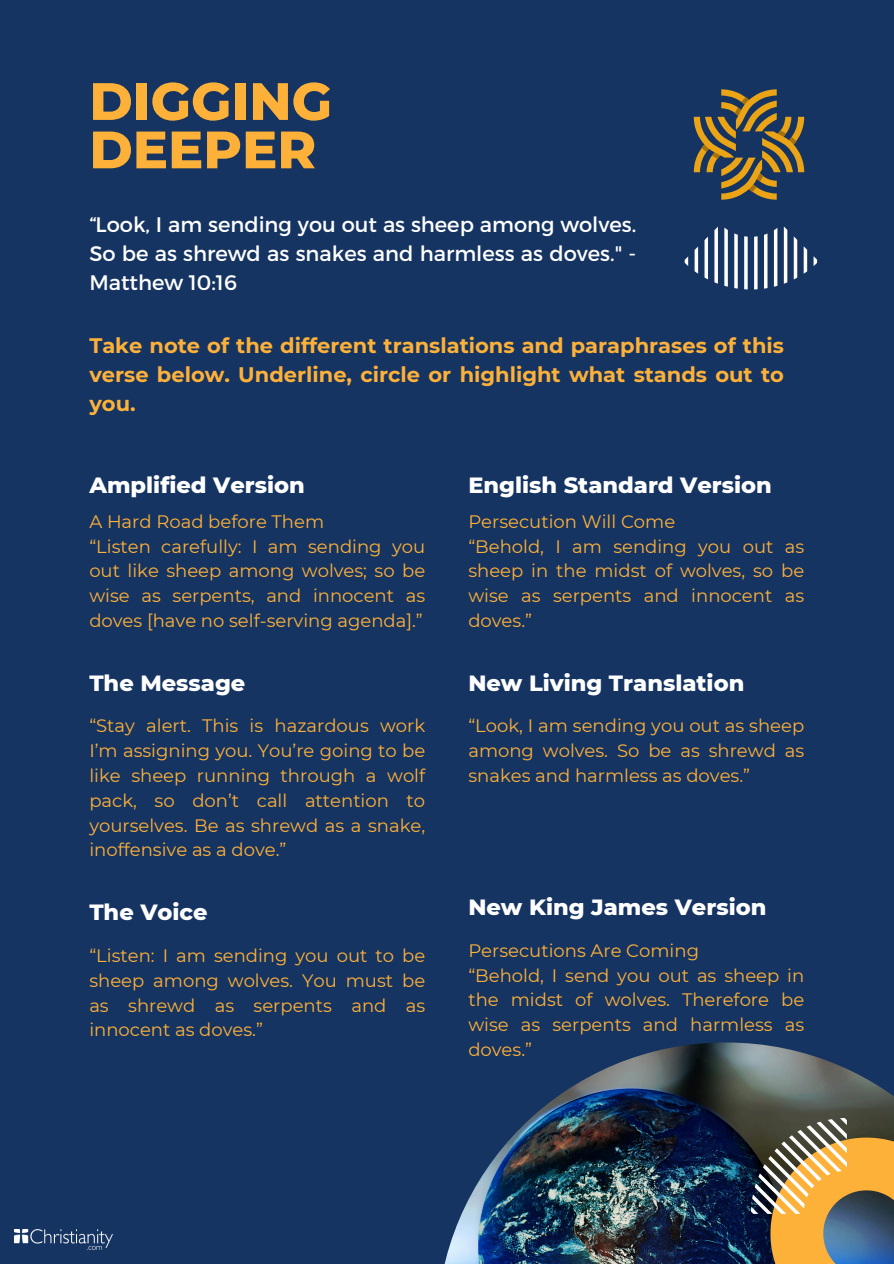
<style>
.page{position:relative;width:894px;height:1264px;background:#fff}
.page>*{position:absolute;margin:0;border:0;box-sizing:border-box;transform-origin:0 0}
.t1{font:800 52.5px/48.3px "Montserrat";color:#feb139}
.t2{font:800 22.5px "Montserrat";color:#fff}
.t3{font:700 21px/29.2px "Montserrat";color:#feb139;text-align:justify}
.t4{font:21px/29.2px "Montserrat";color:#fff;text-align:justify}
.t5{font:18px/24.8px "Montserrat";color:#feb139;text-align:justify}
</style>
<div class="page">
<div style="left:0;top:0;width:893px;height:1263px;background:#153462"></div>
<img style="left:445px;top:1042px;width:448px;height:221px">
<svg style="left:750px;top:1117px;width:143px;height:146px;background:#948059"></svg>
<svg style="left:684px;top:226px;width:134px;height:64px"></svg>
<svg style="left:693px;top:89px;width:110px;height:111px"></svg>
<svg style="left:711px;top:152px;width:9px;height:7px"></svg>
<img style="left:14px;top:1229px;width:98px;height:20px">
<h3 class="t1" style="left:89px;top:77px;width:244px">DIGGING<br>DEEPER</h3>
<p class="t4" style="left:89px;top:209px;width:548px">“Look, I am sending you out as sheep among wolves.<br>So be as shrewd as snakes and harmless as doves." - Matthew 10:16</p>
<p class="t3" style="left:89px;top:330px;width:696px">Take note of the different translations and paraphrases of this verse below. Underline, circle or highlight what stands out to you.</p>
<h2 class="t2" style="left:89px;top:471px;width:217px">Amplified Version</h2>
<h2 class="t5" style="left:89px;top:509px;width:236px">A Hard Road before Them</h2>
<p class="t5" style="left:89px;top:534px;width:337px">“Listen carefully: I am sending you out like sheep among wolves; so be wise as serpents, and innocent as doves [have no self-serving agenda].”</p>
<p class="t2" style="left:89px;top:669px;width:157px">The Message</p>
<h2 class="t5" style="left:89px;top:713px;width:337px">“Stay alert. This is hazardous work I’m assigning you. You’re going to be like sheep running through a wolf pack, so don’t call attention to yourselves. Be as shrewd as a snake, inoffensive as a dove.”</h2>
<h2 class="t2" style="left:89px;top:898px;width:120px">The Voice</h2>
<p class="t5" style="left:89px;top:943px;width:337px">“Listen: I am sending you out to be sheep among wolves. You must be as shrewd as serpents and as innocent as doves.”</p>
<p class="t2" style="left:468px;top:471px;width:305px">English Standard Version</p>
<h2 class="t5" style="left:468px;top:509px;width:208px">Persecution Will Come</h2>
<p class="t5" style="left:468px;top:534px;width:337px">“Behold, I am sending you out as sheep in the midst of wolves, so be wise as serpents and innocent as doves.”</p>
<h2 class="t2" style="left:468px;top:669px;width:277px">New Living Translation</h2>
<p class="t5" style="left:468px;top:713px;width:337px">“Look, I am sending you out as sheep among wolves. So be as shrewd as snakes and harmless as doves.”</p>
<p class="t2" style="left:468px;top:893px;width:299px">New King James Version</p>
<h2 class="t5" style="left:468px;top:938px;width:232px">Persecutions Are Coming</h2>
<p class="t5" style="left:468px;top:962px;width:337px">“Behold, I send you out as sheep in the midst of wolves. Therefore be wise as serpents and harmless as doves.”</p>
</div>
